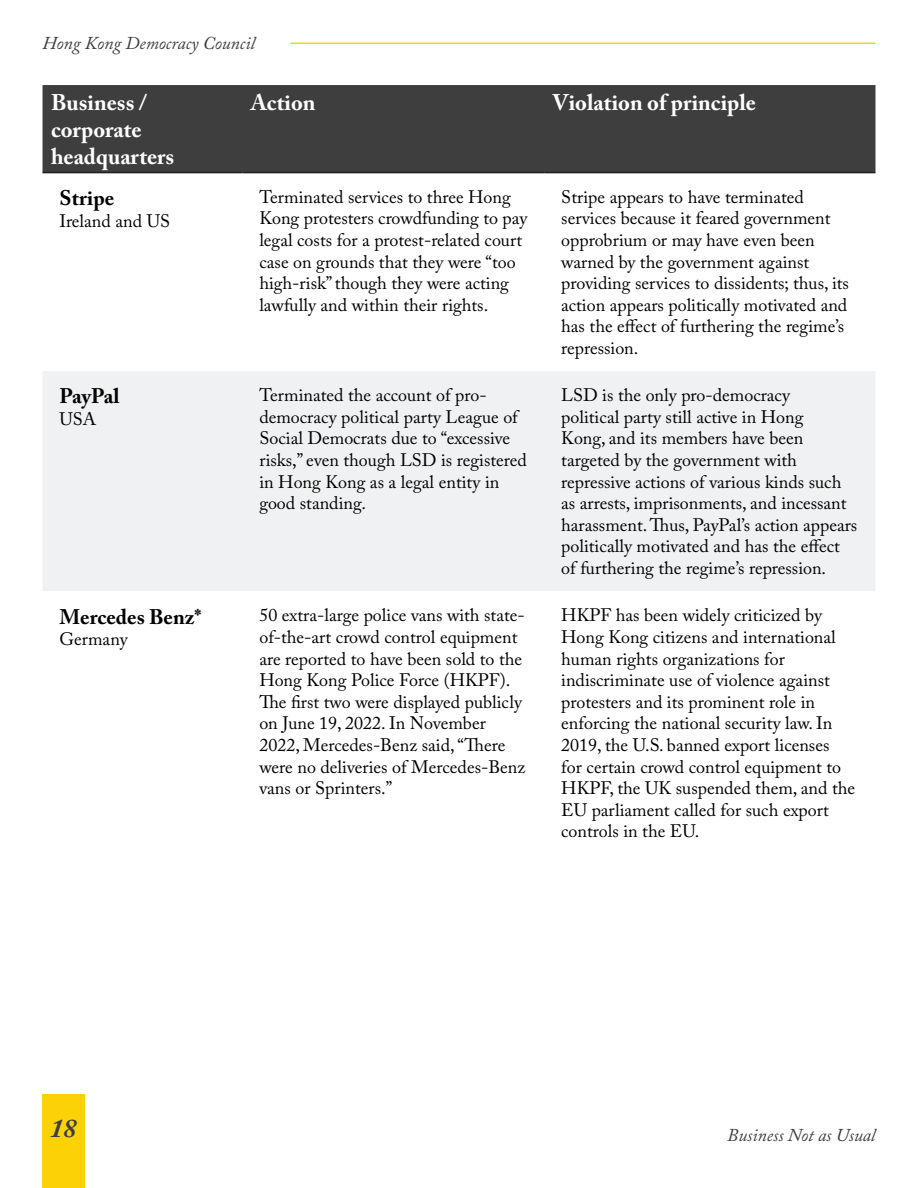
<style>
.page{position:relative;width:918px;height:1188px;background:#fff}
.page>*{position:absolute;margin:0;border:0;box-sizing:border-box;transform-origin:0 0}
.t1{font:italic 700 27px "Adobe Caslon Pro";color:#3e3e3f}
.Subtitle{font:700 22.5px/27px "Adobe Caslon Pro";color:#fff}
.Table_Company_Name{font:700 21px "Adobe Caslon Pro";color:#000}
.Subtitle-2{font:18px/21.6px "Adobe Caslon Pro";color:#000}
.t2{font:italic 18px "Adobe Caslon Pro";color:#3e3e3f}
</style>
<div class="page">
<div style="left:43px;top:1094px;width:42px;height:94px;background:#fcd207"></div>
<hr style="left:291px;top:43px;width:584px;height:1px;background:#fcd207">
<div style="left:43px;top:85px;width:832px;height:87px;background:#3e3e3f"></div>
<div style="left:43px;top:371px;width:832px;height:220px;background:#f0f1f2"></div>
<hr style="left:43px;top:172px;width:199px;height:1px;background:#231f20">
<hr style="left:242px;top:172px;width:302px;height:1px;background:#231f20">
<hr style="left:544px;top:172px;width:331px;height:1px;background:#231f20">
<p class="t2" style="left:43px;top:32px;width:214px">Hong Kong Democracy Council</p>
<p class="Subtitle" style="left:51px;top:89px;width:125px">Business / corporate headquarters</p>
<p class="Subtitle" style="left:251px;top:89px;width:66px">Action</p>
<p class="Subtitle" style="left:553px;top:89px;width:205px">Violation of principle</p>
<p class="Table_Company_Name" style="left:60px;top:185px;width:56px">Stripe</p>
<p class="Subtitle-2" style="left:60px;top:210px;width:112px">Ireland and US</p>
<p class="Subtitle-2" style="left:259px;top:186px;width:269px">Terminated services to three Hong Kong protesters crowdfunding to pay legal costs for a protest-related court case on grounds that they were “too high-risk” though they were acting lawfully and within their rights.</p>
<p class="Subtitle-2" style="left:561px;top:186px;width:289px">Stripe appears to have terminated services because it feared government opprobrium or may have even been warned by the government against providing services to dissidents; thus, its action appears politically motivated and has the effect of furthering the regime’s repression.</p>
<p class="Table_Company_Name" style="left:60px;top:384px;width:61px">PayPal</p>
<p class="Subtitle-2" style="left:60px;top:408px;width:38px">USA</p>
<p class="Table_Company_Name" style="left:60px;top:604px;width:143px">Mercedes Benz*</p>
<p class="Subtitle-2" style="left:60px;top:628px;width:70px">Germany</p>
<p class="Subtitle-2" style="left:259px;top:384px;width:269px">Terminated the account of pro&shy;democracy political party League of<br>Social Democrats due to “excessive risks,” even though LSD is registered in Hong Kong as a legal entity in good standing.</p>
<p class="Subtitle-2" style="left:561px;top:384px;width:298px">LSD is the only pro-democracy<br>political party still active in Hong<br>Kong, and its members have been targeted by the government with repressive actions of various kinds such as arrests, imprisonments, and incessant harassment. Thus, PayPal’s action appears politically motivated and has the effect of furthering the regime’s repression.</p>
<p class="Subtitle-2" style="left:259px;top:604px;width:267px">50 extra-large police vans with state&shy;of-the-art crowd control equipment are reported to have been sold to the Hong Kong Police Force (HKPF).<br>The first two were displayed publicly on June 19, 2022. In November 2022, Mercedes-Benz said, “There were no deliveries of Mercedes-Benz vans or Sprinters.”</p>
<p class="Subtitle-2" style="left:561px;top:604px;width:295px">HKPF has been widely criticized by Hong Kong citizens and international human rights organizations for indiscriminate use of violence against protesters and its prominent role in enforcing the national security law. In 2019, the U.S. banned export licenses<br>for certain crowd control equipment to HKPF, the UK suspended them, and the EU parliament called for such export controls in the EU.</p>
<h1 class="t1" style="left:50px;top:1112px;width:28px">18</h1>
<p class="t2" style="left:727px;top:1124px;width:150px">Business Not as Usual</p>
</div>
